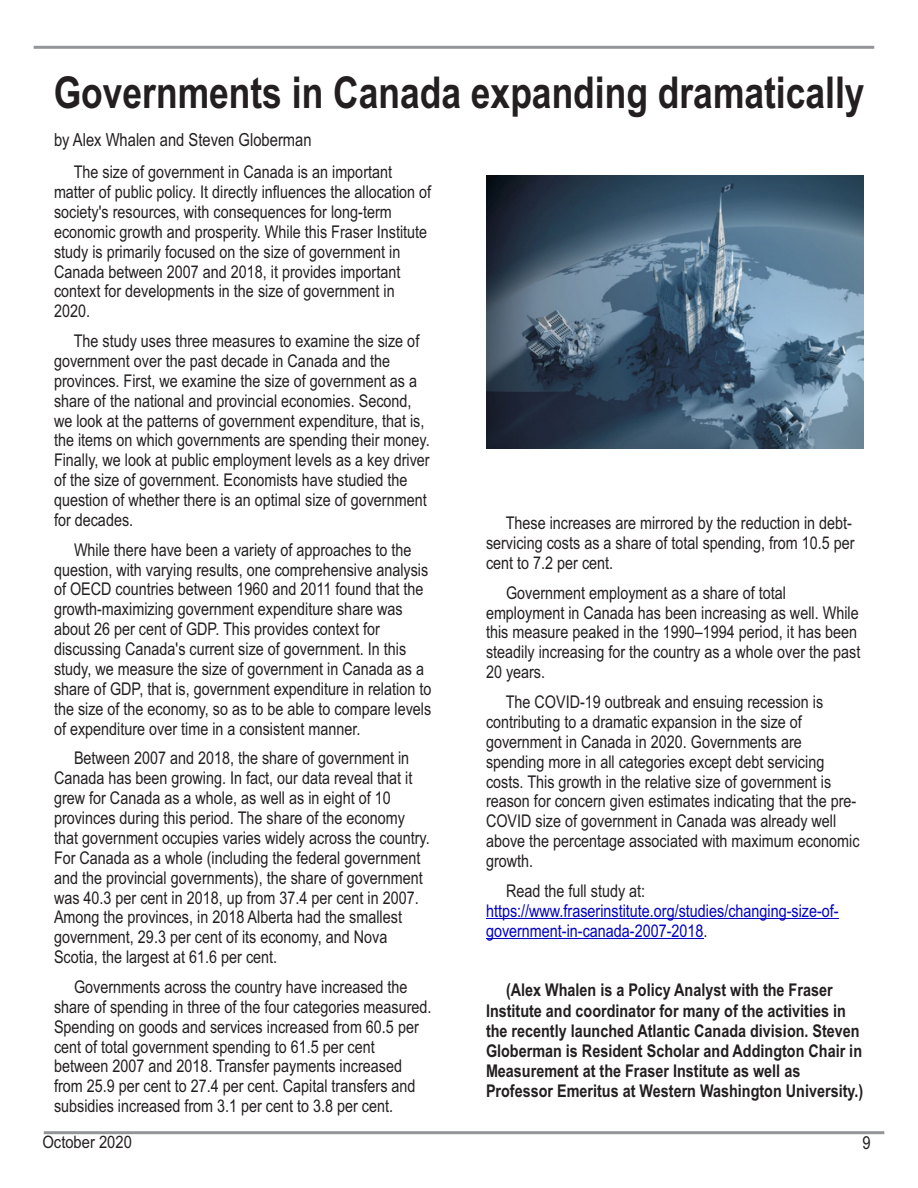
<style>
.page{position:relative;width:918px;height:1188px;background:#fff}
.page>*{position:absolute;margin:0;border:0;box-sizing:border-box;transform-origin:0 0}
.t1{font:700 43.95px "Arial Narrow";color:#231f20}
.t2{font:18px "Arial Narrow";color:#231f20}
.t3{font:17.55px/19.8px "Arial Narrow";color:#231f20}
.t4{font:700 17.55px/20.1px "Arial Narrow";color:#231f20}
.t5{font:17.55px/19.8px "Arial Narrow";color:#0000c4}
.t6{font:17.1px "Arial Narrow";color:#231f20;scale:1.05 1}
.s1{color:#231f20}
</style>
<div class="page">
<hr style="left:44px;top:1131px;width:840px;height:3px;background:#939598">
<hr style="left:34px;top:46px;width:840px;height:3px;background:#939598">
<hr style="left:486px;top:918px;width:353px;height:1px;background:#0000c4">
<hr style="left:486px;top:938px;width:218px;height:1px;background:#0000c4">
<img style="left:486px;top:176px;width:378px;height:272px">
<h1 class="t1" style="left:54px;top:76px;width:812px">Governments in Canada expanding dramatically</h1>
<p class="t2" style="left:54px;top:133px;width:259px">by Alex Whalen and Steven Globerman</p>
<p class="t3" style="left:54px;top:164px;width:379px;text-indent:20px">The size of government in Canada is an important matter of public policy. It directly influences the allocation of society's resources, with consequences for long-term economic growth and prosperity. While this Fraser Institute study is primarily focused on the size of government in Canada between 2007 and 2018, it provides important context for developments in the size of government in 2020.</p>
<p class="t3" style="left:54px;top:333px;width:377px;text-indent:20px">The study uses three measures to examine the size of government over the past decade in Canada and the provinces. First, we examine the size of government as a share of the national and provincial economies. Second, we look at the patterns of government expenditure, that is, the items on which governments are spending their money.<br>Finally, we look at public employment levels as a key driver of the size of government. Economists have studied the question of whether there is an optimal size of government for decades.</p>
<p class="t3" style="left:54px;top:541px;width:379px;text-indent:20px">While there have been a variety of approaches to the question, with varying results, one comprehensive analysis of OECD countries between 1960 and 2011 found that the growth-maximizing government expenditure share was about 26 per cent of GDP. This provides context for discussing Canada's current size of government. In this study, we measure the size of government in Canada as a share of GDP, that is, government expenditure in relation to the size of the economy, so as to be able to compare levels of expenditure over time in a consistent manner.</p>
<p class="t3" style="left:54px;top:750px;width:377px;text-indent:20px">Between 2007 and 2018, the share of government in Canada has been growing. In fact, our data reveal that it grew for Canada as a whole, as well as in eight of 10 provinces during this period. The share of the economy that government occupies varies widely across the country.<br>For Canada as a whole (including the federal government and the provincial governments), the share of government was 40.3 per cent in 2018, up from 37.4 per cent in 2007.<br>Among the provinces, in 2018 Alberta had the smallest government, 29.3 per cent of its economy, and Nova Scotia, the largest at 61.6 per cent.</p>
<p class="t3" style="left:54px;top:978px;width:379px;text-indent:20px">Governments across the country have increased the share of spending in three of the four categories measured.<br>Spending on goods and services increased from 60.5 per cent of total government spending to 61.5 per cent between 2007 and 2018. Transfer payments increased from 25.9 per cent to 27.4 per cent. Capital transfers and subsidies increased from 3.1 per cent to 3.8 per cent.</p>
<p class="t3" style="left:486px;top:515px;width:370px;text-indent:20px">These increases are mirrored by the reduction in debt&shy;servicing costs as a share of total spending, from 10.5 per cent to 7.2 per cent.</p>
<p class="t3" style="left:486px;top:584px;width:376px;text-indent:20px">Government employment as a share of total employment in Canada has been increasing as well. While this measure peaked in the 1990–1994 period, it has been steadily increasing for the country as a whole over the past 20 years.</p>
<p class="t3" style="left:486px;top:694px;width:375px;text-indent:20px">The COVID-19 outbreak and ensuing recession is contributing to a dramatic expansion in the size of government in Canada in 2020. Governments are spending more in all categories except debt servicing costs. This growth in the relative size of government is reason for concern given estimates indicating that the pre-COVID size of government in Canada was already well above the percentage associated with maximum economic growth.</p>
<p class="t3" style="left:506px;top:882px;width:141px">Read the full study at:</p>
<p class="t5" style="left:486px;top:902px;width:354px">https://www.fraserinstitute.org/studies/changing-size-of&shy;government-in-canada-2007-2018<span class="s1">.</span></p>
<p class="t4" style="left:486px;top:982px;width:379px;text-indent:20px">(Alex Whalen is a Policy Analyst with the Fraser Institute and coordinator for many of the activities in the recently launched Atlantic Canada division. Steven Globerman is Resident Scholar and Addington Chair in Measurement at the Fraser Institute as well as Professor Emeritus at Western Washington University.)</p>
<p class="t6" style="left:42px;top:1135px;width:87px">October 2020</p>
<p class="t2" style="left:863px;top:1136px;width:10px">9</p>
</div>
